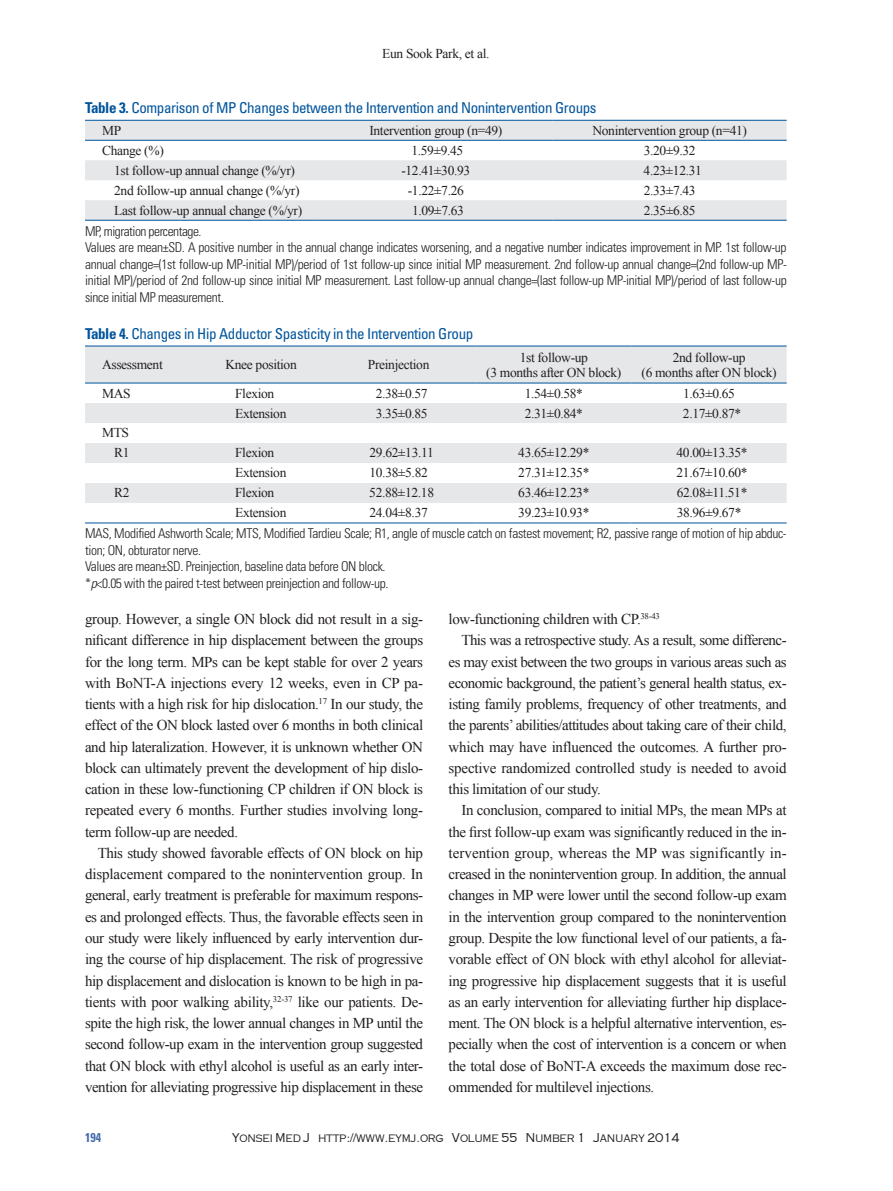
<style>
.page{position:relative;width:893px;height:1191px;background:#fff}
.page>*{position:absolute;margin:0;border:0;box-sizing:border-box;transform-origin:0 0}
.본문_YMJ{font:15px/21.3px "Times New Roman";letter-spacing:-.025em;color:#231f20;text-align:justify}
.표제목_YMJ{font:condensed 15px "Univers LT Std";letter-spacing:-.025em;color:#01549c}
.표설명_YMJ{font:300 condensed 13.5px/16.5px "Univers LT Std";letter-spacing:-.025em;color:#231f20;text-align:justify}
.표본문_YMJ{font:13.5px "Times New Roman";letter-spacing:-.025em;color:#231f20}
.t1{font:700 condensed 12.75px "Univers LT Std";color:#446aab;scale:.95 1}
.t2{font:300 12px "Metalcut";letter-spacing:-.025em;color:#231f20}
.s1{font-weight:700}
.s2{font-style:italic}
</style>
<div class="page">
<svg style="left:85px;top:119px;width:702px;height:1px"></svg>
<svg style="left:85px;top:121px;width:702px;height:99px;fill:#e6e7e9"></svg>
<hr style="left:85px;top:120px;width:234px;height:1px;background:#01549c">
<hr style="left:319px;top:120px;width:234px;height:1px;background:#01549c">
<hr style="left:553px;top:120px;width:234px;height:1px;background:#01549c">
<hr style="left:85px;top:140px;width:234px;height:1px;background:#01549c">
<hr style="left:319px;top:140px;width:234px;height:1px;background:#01549c">
<hr style="left:553px;top:140px;width:234px;height:1px;background:#01549c">
<hr style="left:85px;top:220px;width:234px;height:1px;background:#01549c">
<hr style="left:319px;top:220px;width:234px;height:1px;background:#01549c">
<hr style="left:553px;top:220px;width:234px;height:1px;background:#01549c">
<svg style="left:85px;top:345px;width:702px;height:179px"></svg>
<svg style="left:85px;top:347px;width:702px;height:156px;fill:#e6e7e9"></svg>
<hr style="left:85px;top:346px;width:116px;height:1px;background:#01549c">
<hr style="left:201px;top:346px;width:120px;height:1px;background:#01549c">
<hr style="left:321px;top:346px;width:155px;height:1px;background:#01549c">
<hr style="left:476px;top:346px;width:155px;height:1px;background:#01549c">
<hr style="left:631px;top:346px;width:156px;height:1px;background:#01549c">
<hr style="left:85px;top:383px;width:116px;height:1px;background:#01549c">
<hr style="left:201px;top:383px;width:120px;height:1px;background:#01549c">
<hr style="left:321px;top:383px;width:155px;height:1px;background:#01549c">
<hr style="left:476px;top:383px;width:155px;height:1px;background:#01549c">
<hr style="left:631px;top:383px;width:156px;height:1px;background:#01549c">
<hr style="left:85px;top:522px;width:116px;height:1px;background:#01549c">
<hr style="left:201px;top:522px;width:120px;height:1px;background:#01549c">
<hr style="left:321px;top:522px;width:155px;height:1px;background:#01549c">
<hr style="left:476px;top:522px;width:155px;height:1px;background:#01549c">
<hr style="left:631px;top:522px;width:156px;height:1px;background:#01549c">
<p class="표본문_YMJ" style="left:382px;top:44px;width:109px">Eun Sook Park, et al.</p>
<p class="표제목_YMJ" style="left:85px;top:99px;width:513px"><span class="s1">Table 3.</span> Comparison of MP Changes between the Intervention and Nonintervention Groups</p>
<p class="표본문_YMJ" style="left:102px;top:121px;width:21px">MP</p>
<p class="표본문_YMJ" style="left:369px;top:121px;width:134px">Intervention group (n=49)</p>
<p class="표본문_YMJ" style="left:592px;top:121px;width:156px">Nonintervention group (n=41)</p>
<p class="표본문_YMJ" style="left:102px;top:141px;width:63px">Change (%)</p>
<p class="표본문_YMJ" style="left:411px;top:141px;width:53px">1.59±9.45</p>
<p class="표본문_YMJ" style="left:644px;top:141px;width:53px">3.20±9.32</p>
<p class="표본문_YMJ" style="left:114px;top:161px;width:182px">1st follow-up annual change (%/yr)</p>
<p class="표본문_YMJ" style="left:401px;top:161px;width:70px">-12.41±30.93</p>
<p class="표본문_YMJ" style="left:644px;top:161px;width:60px">4.23±12.31</p>
<p class="표본문_YMJ" style="left:114px;top:181px;width:187px">2nd follow-up annual change (%/yr)</p>
<p class="표본문_YMJ" style="left:408px;top:181px;width:58px">-1.22±7.26</p>
<p class="표본문_YMJ" style="left:644px;top:181px;width:53px">2.33±7.43</p>
<p class="표본문_YMJ" style="left:114px;top:201px;width:189px">Last follow-up annual change (%/yr)</p>
<p class="표본문_YMJ" style="left:412px;top:201px;width:53px">1.09±7.63</p>
<p class="표본문_YMJ" style="left:644px;top:201px;width:53px">2.35±6.85</p>
<p class="표설명_YMJ" style="left:85px;top:223px;width:118px">MP, migration percentage.</p>
<p class="표설명_YMJ" style="left:85px;top:239px;width:703px">Values are mean±SD. A positive number in the annual change indicates worsening, and a negative number indicates improvement in MP. 1st follow-up annual change=(1st follow-up MP-initial MP)/period of 1st follow-up since initial MP measurement. 2nd follow-up annual change=(2nd follow-up MP&shy;initial MP)/period of 2nd follow-up since initial MP measurement. Last follow-up annual change=(last follow-up MP-initial MP)/period of last follow-up since initial MP measurement.</p>
<p class="표제목_YMJ" style="left:85px;top:324px;width:390px"><span class="s1">Table 4.</span> Changes in Hip Adductor Spasticity in the Intervention Group</p>
<p class="표본문_YMJ" style="left:102px;top:355px;width:62px">Assessment</p>
<p class="표본문_YMJ" style="left:225px;top:355px;width:73px">Knee position</p>
<p class="표본문_YMJ" style="left:368px;top:355px;width:63px">Preinjection</p>
<p class="표본문_YMJ" style="left:520px;top:348px;width:70px">1st follow-up</p>
<p class="표본문_YMJ" style="left:486px;top:363px;width:137px">(3 months after ON block)</p>
<p class="표본문_YMJ" style="left:673px;top:348px;width:74px">2nd follow-up</p>
<p class="표본문_YMJ" style="left:641px;top:363px;width:137px">(6 months after ON block)</p>
<p class="표본문_YMJ" style="left:102px;top:384px;width:30px">MAS</p>
<p class="표본문_YMJ" style="left:235px;top:384px;width:41px">Flexion</p>
<p class="표본문_YMJ" style="left:376px;top:384px;width:53px">2.38±0.57</p>
<p class="표본문_YMJ" style="left:525px;top:384px;width:60px">1.54±0.58*</p>
<p class="표본문_YMJ" style="left:683px;top:384px;width:53px">1.63±0.65</p>
<p class="표본문_YMJ" style="left:235px;top:404px;width:53px">Extension</p>
<p class="표본문_YMJ" style="left:376px;top:404px;width:53px">3.35±0.85</p>
<p class="표본문_YMJ" style="left:525px;top:404px;width:60px">2.31±0.84*</p>
<p class="표본문_YMJ" style="left:683px;top:404px;width:60px">2.17±0.87*</p>
<p class="표본문_YMJ" style="left:102px;top:424px;width:29px">MTS</p>
<p class="표본문_YMJ" style="left:114px;top:444px;width:17px">R1</p>
<p class="표본문_YMJ" style="left:235px;top:444px;width:41px">Flexion</p>
<p class="표본문_YMJ" style="left:370px;top:444px;width:66px">29.62±13.11</p>
<p class="표본문_YMJ" style="left:518px;top:444px;width:73px">43.65±12.29*</p>
<p class="표본문_YMJ" style="left:676px;top:444px;width:73px">40.00±13.35*</p>
<p class="표본문_YMJ" style="left:235px;top:464px;width:53px">Extension</p>
<p class="표본문_YMJ" style="left:369px;top:464px;width:60px">10.38±5.82</p>
<p class="표본문_YMJ" style="left:518px;top:464px;width:73px">27.31±12.35*</p>
<p class="표본문_YMJ" style="left:676px;top:464px;width:73px">21.67±10.60*</p>
<p class="표본문_YMJ" style="left:114px;top:484px;width:17px">R2</p>
<p class="표본문_YMJ" style="left:235px;top:484px;width:41px">Flexion</p>
<p class="표본문_YMJ" style="left:369px;top:484px;width:66px">52.88±12.18</p>
<p class="표본문_YMJ" style="left:518px;top:484px;width:73px">63.46±12.23*</p>
<p class="표본문_YMJ" style="left:677px;top:484px;width:72px">62.08±11.51*</p>
<p class="표본문_YMJ" style="left:235px;top:503px;width:53px">Extension</p>
<p class="표본문_YMJ" style="left:369px;top:503px;width:60px">24.04±8.37</p>
<p class="표본문_YMJ" style="left:518px;top:503px;width:73px">39.23±10.93*</p>
<p class="표본문_YMJ" style="left:677px;top:503px;width:66px">38.96±9.67*</p>
<p class="표설명_YMJ" style="left:85px;top:525px;width:703px">MAS, Modified Ashworth Scale; MTS, Modified Tardieu Scale; R1, angle of muscle catch on fastest movement; R2, passive range of motion of hip abduc&shy;tion; ON, obturator nerve.</p>
<p class="표설명_YMJ" style="left:85px;top:558px;width:302px">Values are mean±SD. Preinjection, baseline data before ON block.</p>
<p class="표설명_YMJ" style="left:85px;top:575px;width:305px">*<span class="s2">p</span>&lt;0.05 with the paired t-test between preinjection and follow-up.</p>
<p class="본문_YMJ" style="left:85px;top:608px;width:340px">group. However, a single ON block did not result in a sig&shy;nificant difference in hip displacement between the groups for the long term. MPs can be kept stable for over 2 years with BoNT-A injections every 12 weeks, even in CP pa&shy;tients with a high risk for hip dislocation.<sup>17</sup> In our study, the effect of the ON block lasted over 6 months in both clinical and hip lateralization. However, it is unknown whether ON block can ultimately prevent the development of hip dislo&shy;cation in these low-functioning CP children if ON block is repeated every 6 months. Further studies involving long&shy;term follow-up are needed.</p>
<p class="본문_YMJ" style="left:85px;top:842px;width:340px;text-indent:13px">This study showed favorable effects of ON block on hip displacement compared to the nonintervention group. In general, early treatment is preferable for maximum respons&shy;es and prolonged effects. Thus, the favorable effects seen in our study were likely influenced by early intervention dur&shy;ing the course of hip displacement. The risk of progressive hip displacement and dislocation is known to be high in pa&shy;tients with poor walking ability,<sup>32-37</sup> like our patients. De&shy;spite the high risk, the lower annual changes in MP until the second follow-up exam in the intervention group suggested that ON block with ethyl alcohol is useful as an early inter&shy;vention for alleviating progressive hip displacement in these</p>
<p class="본문_YMJ" style="left:449px;top:608px;width:213px">low-functioning children with CP.<sup>38-43</sup></p>
<p class="본문_YMJ" style="left:449px;top:629px;width:340px;text-indent:13px">This was a retrospective study. As a result, some differenc&shy;es may exist between the two groups in various areas such as economic background, the patient’s general health status, ex&shy;isting family problems, frequency of other treatments, and the parents’ abilities/attitudes about taking care of their child, which may have influenced the outcomes. A further pro&shy;spective randomized controlled study is needed to avoid this limitation of our study.</p>
<p class="본문_YMJ" style="left:449px;top:799px;width:340px;text-indent:13px">In conclusion, compared to initial MPs, the mean MPs at the first follow-up exam was significantly reduced in the in&shy;tervention group, whereas the MP was significantly in&shy;creased in the nonintervention group. In addition, the annual changes in MP were lower until the second follow-up exam in the intervention group compared to the nonintervention group. Despite the low functional level of our patients, a fa&shy;vorable effect of ON block with ethyl alcohol for alleviat&shy;ing progressive hip displacement suggests that it is useful as an early intervention for alleviating further hip displace&shy;ment. The ON block is a helpful alternative intervention, es&shy;pecially when the cost of intervention is a concern or when the total dose of BoNT-A exceeds the maximum dose rec&shy;ommended for multilevel injections.</p>
<p class="t1" style="left:85px;top:1129px;width:18px">194</p>
<p class="t2" style="left:232px;top:1130px;width:449px">Yonsei Med J http://www.eymj.org Volume 55 Number 1 January 2014</p>
</div>
